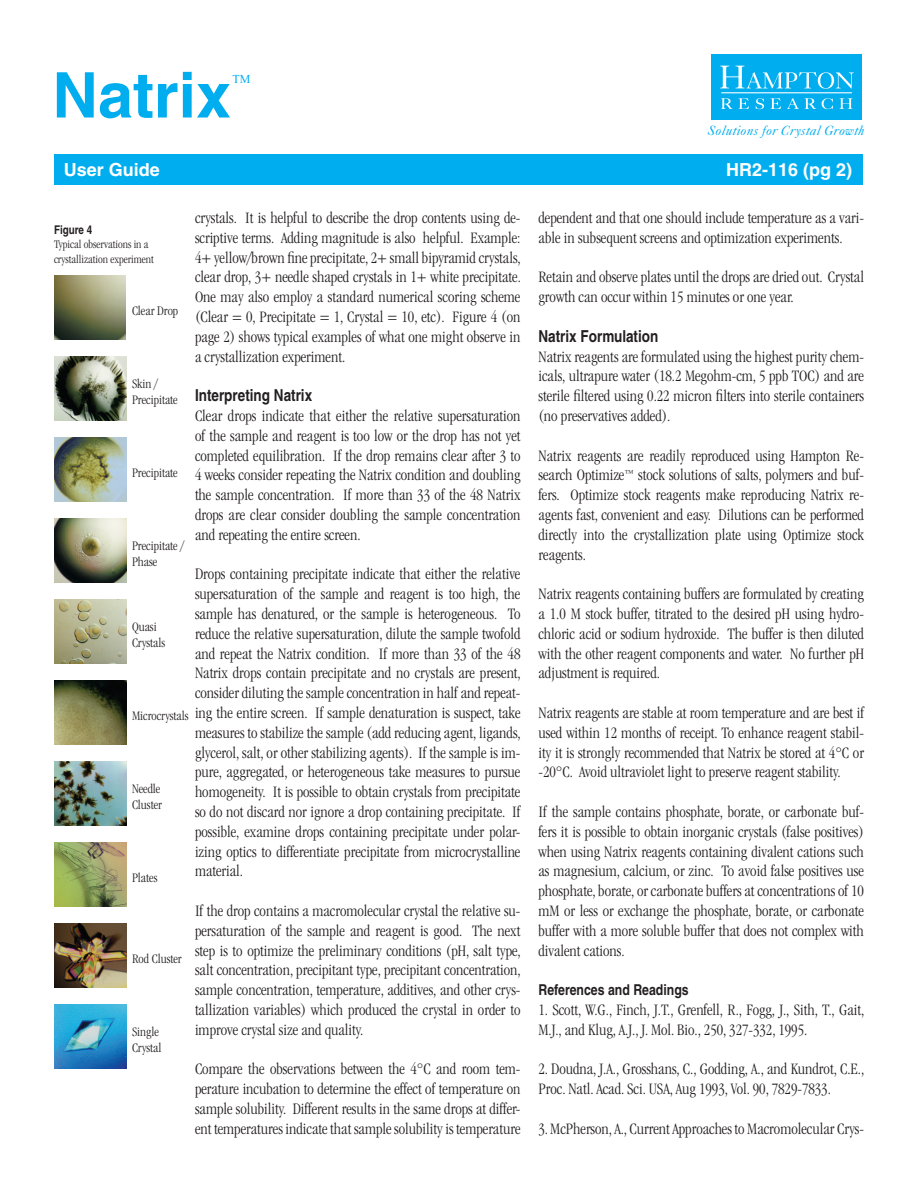
<style>
.page{position:relative;width:918px;height:1188px;background:#fff}
.page>*{position:absolute;margin:0;border:0;box-sizing:border-box;transform-origin:0 0}
.t1{font:700 63px "Helvetica";color:#00aeef}
.t2{font:700 18px "Helvetica";color:#fff}
.t3{font:300 condensed 16.5px/19.8px "ITC Garamond Std";color:#231f20;text-align:justify}
.t4{font:700 condensed 16.5px "Helvetica";color:#231f20}
.t5{font:700 condensed 15px "Helvetica";color:#231f20}
.t6{font:300 condensed 13.5px "ITC Garamond Std";color:#231f20}
.t7{font:italic 13.5px "Caslon Five Forty";letter-spacing:.015em;color:#00aeef}
.t8{font:300 condensed 12px/14.4px "ITC Garamond Std";color:#231f20}
.t9{font:700 condensed 12px "Helvetica";color:#231f20}
.t10{font:12px "Times New Roman";color:#00aeef}
</style>
<div class="page">
<img style="left:54px;top:275px;width:71px;height:64px">
<img style="left:55px;top:356px;width:71px;height:64px">
<img style="left:55px;top:437px;width:71px;height:64px">
<img style="left:55px;top:518px;width:71px;height:64px">
<img style="left:55px;top:599px;width:71px;height:64px">
<img style="left:55px;top:680px;width:71px;height:64px">
<img style="left:55px;top:761px;width:71px;height:64px">
<img style="left:55px;top:842px;width:71px;height:64px">
<img style="left:55px;top:923px;width:71px;height:64px">
<img style="left:55px;top:1004px;width:71px;height:64px">
<div style="left:54px;top:154px;width:808px;height:31px;background:#00aeef"></div>
<div style="left:711px;top:54px;width:151px;height:66px;background:#00aeef"></div>
<svg style="left:720px;top:66px;width:134px;height:23px"></svg>
<svg style="left:721px;top:98px;width:28px;height:11px"></svg>
<svg style="left:756px;top:98px;width:8px;height:11px"></svg>
<svg style="left:771px;top:98px;width:10px;height:11px"></svg>
<svg style="left:787px;top:98px;width:12px;height:11px"></svg>
<svg style="left:805px;top:98px;width:11px;height:11px"></svg>
<svg style="left:822px;top:98px;width:11px;height:11px"></svg>
<svg style="left:839px;top:98px;width:13px;height:11px"></svg>
<hr style="left:721px;top:92px;width:131px;height:1px;background:#fff">
<p class="t1" style="left:52px;top:57px;width:180px">Natrix</p>
<p class="t10" style="left:232px;top:70px;width:19px">TM</p>
<p class="t7" style="left:708px;top:122px;width:158px">Solutions for Crystal Growth</p>
<p class="t2" style="left:64px;top:159px;width:98px">User Guide</p>
<p class="t2" style="left:726px;top:159px;width:128px">HR2-116 (pg 2)</p>
<p class="t3" style="left:195px;top:208px;width:327px">crystals. It is helpful to describe the drop contents using de&shy;scriptive terms. Adding magnitude is also helpful. Example:<br>4+ yellow/brown fine precipitate, 2+ small bipyramid crystals, clear drop, 3+ needle shaped crystals in 1+ white precipitate.<br>One may also employ a standard numerical scoring scheme (Clear = 0, Precipitate = 1, Crystal = 10, etc). Figure 4 (on page 2) shows typical examples of what one might observe in a crystallization experiment.</p>
<p class="t4" style="left:195px;top:385px;width:119px">Interpreting Natrix</p>
<p class="t3" style="left:195px;top:406px;width:327px">Clear drops indicate that either the relative supersaturation of the sample and reagent is too low or the drop has not yet completed equilibration. If the drop remains clear after 3 to 4 weeks consider repeating the Natrix condition and doubling the sample concentration. If more than 33 of the 48 Natrix drops are clear consider doubling the sample concentration and repeating the entire screen.</p>
<p class="t3" style="left:195px;top:564px;width:327px">Drops containing precipitate indicate that either the relative supersaturation of the sample and reagent is too high, the sample has denatured, or the sample is heterogeneous. To reduce the relative supersaturation, dilute the sample twofold and repeat the Natrix condition. If more than 33 of the 48<br>Natrix drops contain precipitate and no crystals are present, consider diluting the sample concentration in half and repeat&shy;ing the entire screen. If sample denaturation is suspect, take measures to stabilize the sample (add reducing agent, ligands, glycerol, salt, or other stabilizing agents). If the sample is im&shy;pure, aggregated, or heterogeneous take measures to pursue homogeneity. It is possible to obtain crystals from precipitate so do not discard nor ignore a drop containing precipitate. If possible, examine drops containing precipitate under polar&shy;izing optics to differentiate precipitate from microcrystalline material.</p>
<p class="t3" style="left:195px;top:901px;width:327px">If the drop contains a macromolecular crystal the relative su&shy;persaturation of the sample and reagent is good. The next step is to optimize the preliminary conditions (pH, salt type, salt concentration, precipitant type, precipitant concentration, sample concentration, temperature, additives, and other crys&shy;tallization variables) which produced the crystal in order to improve crystal size and quality.</p>
<p class="t3" style="left:195px;top:1059px;width:327px">Compare the observations between the 4°C and room tem&shy;perature incubation to determine the effect of temperature on sample solubility. Different results in the same drops at differ&shy;ent temperatures indicate that sample solubility is temperature</p>
<p class="t9" style="left:54px;top:222px;width:40px">Figure 4</p>
<p class="t8" style="left:54px;top:237px;width:101px">Typical observations in a crystallization experiment</p>
<p class="t6" style="left:132px;top:304px;width:48px">Clear Drop</p>
<p class="t6" style="left:132px;top:377px;width:27px">Skin /</p>
<p class="t6" style="left:132px;top:393px;width:47px">Precipitate</p>
<p class="t6" style="left:132px;top:466px;width:47px">Precipitate</p>
<p class="t6" style="left:132px;top:539px;width:54px">Precipitate /</p>
<p class="t6" style="left:132px;top:555px;width:27px">Phase</p>
<p class="t6" style="left:132px;top:620px;width:26px">Quasi</p>
<p class="t6" style="left:132px;top:636px;width:35px">Crystals</p>
<p class="t6" style="left:132px;top:709px;width:58px">Microcrystals</p>
<p class="t6" style="left:132px;top:782px;width:30px">Needle</p>
<p class="t6" style="left:132px;top:798px;width:31px">Cluster</p>
<p class="t6" style="left:132px;top:871px;width:27px">Plates</p>
<p class="t6" style="left:132px;top:952px;width:51px">Rod Cluster</p>
<p class="t6" style="left:132px;top:1025px;width:28px">Single</p>
<p class="t6" style="left:132px;top:1041px;width:31px">Crystal</p>
<p class="t3" style="left:538px;top:208px;width:327px">dependent and that one should include temperature as a vari&shy;able in subsequent screens and optimization experiments.</p>
<p class="t3" style="left:538px;top:267px;width:327px">Retain and observe plates until the drops are dried out. Crystal growth can occur within 15 minutes or one year.</p>
<p class="t4" style="left:538px;top:326px;width:121px">Natrix Formulation</p>
<p class="t3" style="left:538px;top:347px;width:327px">Natrix reagents are formulated using the highest purity chem&shy;icals, ultrapure water (18.2 Megohm-cm, 5 ppb TOC) and are sterile filtered using 0.22 micron filters into sterile containers (no preservatives added).</p>
<p class="t3" style="left:538px;top:446px;width:327px">Natrix reagents are readily reproduced using Hampton Re&shy;search Optimize<sup>™</sup> stock solutions of salts, polymers and buf&shy;fers. Optimize stock reagents make reproducing Natrix re&shy;agents fast, convenient and easy. Dilutions can be performed directly into the crystallization plate using Optimize stock reagents.</p>
<p class="t3" style="left:538px;top:584px;width:327px">Natrix reagents containing buffers are formulated by creating a 1.0 M stock buffer, titrated to the desired pH using hydro&shy;chloric acid or sodium hydroxide. The buffer is then diluted with the other reagent components and water. No further pH adjustment is required.</p>
<p class="t3" style="left:538px;top:703px;width:327px">Natrix reagents are stable at room temperature and are best if used within 12 months of receipt. To enhance reagent stabil&shy;ity it is strongly recommended that Natrix be stored at 4°C or -20°C. Avoid ultraviolet light to preserve reagent stability.</p>
<p class="t3" style="left:538px;top:802px;width:327px">If the sample contains phosphate, borate, or carbonate buf&shy;fers it is possible to obtain inorganic crystals (false positives) when using Natrix reagents containing divalent cations such as magnesium, calcium, or zinc. To avoid false positives use phosphate, borate, or carbonate buffers at concentrations of 10 mM or less or exchange the phosphate, borate, or carbonate buffer with a more soluble buffer that does not complex with divalent cations.</p>
<p class="t5" style="left:538px;top:981px;width:152px">References and Readings</p>
<p class="t3" style="left:538px;top:1000px;width:327px">1. Scott, W.G., Finch, J.T., Grenfell, R., Fogg, J., Sith, T., Gait,<br>M.J., and Klug, A.J., J. Mol. Bio., 250, 327-332, 1995.</p>
<p class="t3" style="left:538px;top:1059px;width:327px">2. Doudna, J.A., Grosshans, C., Godding, A., and Kundrot, C.E.,<br>Proc. Natl. Acad. Sci. USA, Aug 1993, Vol. 90, 7829-7833.</p>
<p class="t3" style="left:538px;top:1119px;width:327px">3. McPherson, A., Current Approaches to Macromolecular Crys-</p>
</div>
